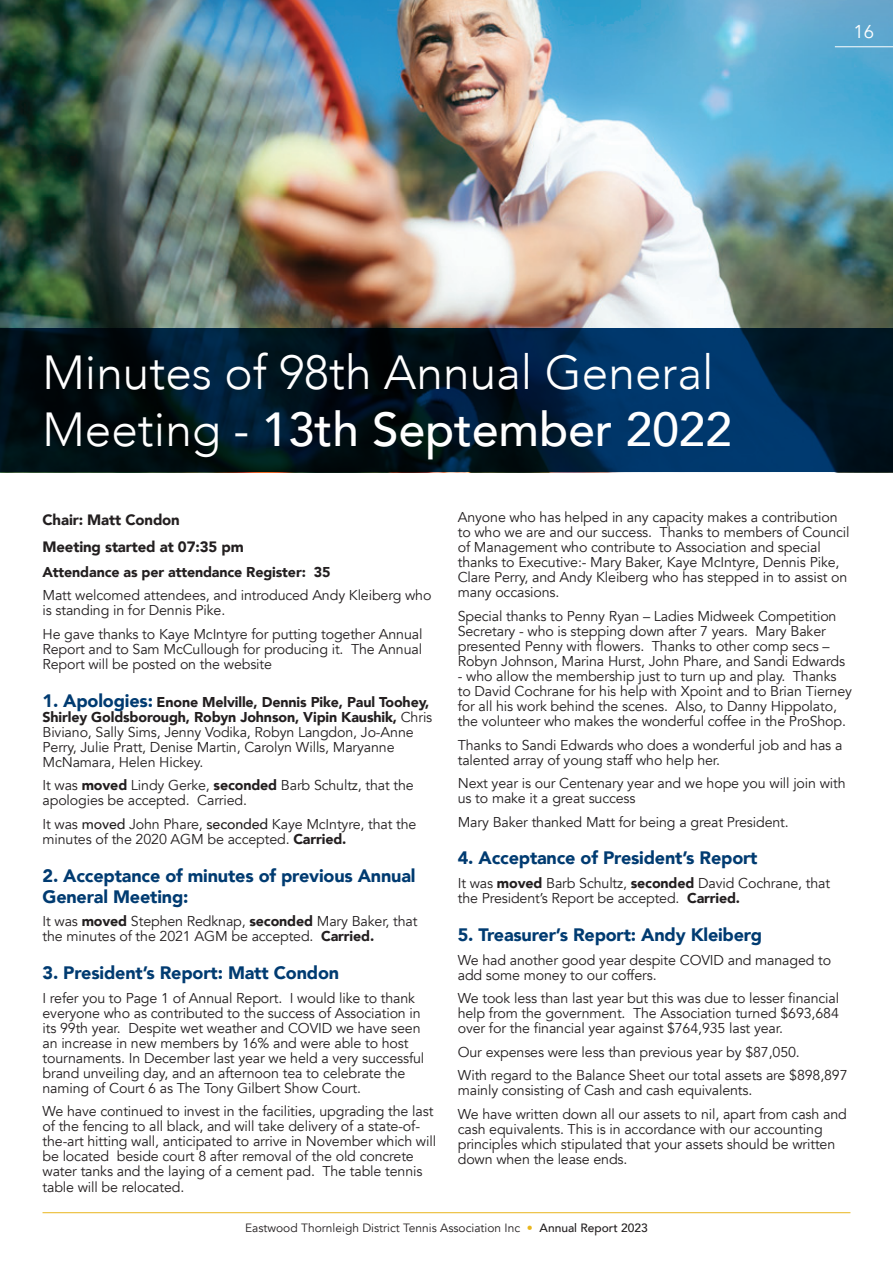
<style>
.page{position:relative;width:893px;height:1263px;background:#fff}
.page>*{position:absolute;margin:0;border:0;box-sizing:border-box;transform-origin:0 0}
.t1{font:300 47.7px/57.3px "Avenir";color:#fff}
.t2{font:18.6px "Avenir";color:#fff}
.t3{font:900 18px/21px "Avenir";letter-spacing:-.01em;color:#003b71}
.t4{font:900 15px/26.5px "Avenir";letter-spacing:-.01em;color:#231f20}
.t5{font:14.25px/15px "Avenir";letter-spacing:-.01em;color:#231f20}
.t6{font:900 14.25px "Avenir";letter-spacing:-.01em;color:#231f20}
.t7{font:12px "Avenir";color:#231f20}
.s1{font-weight:500}
.s2{font-weight:900;font-size:18px;color:#003b71}
.s3{font-weight:900}
.s4{color:#e9b61e}
</style>
<div class="page">
<hr style="left:43px;top:1212px;width:807px;height:1px;background:#e9b61e">
<img style="left:0;top:0;width:893px;height:329px">
<svg style="left:0;top:329px;width:893px;height:143px;background:#001a2f"></svg>
<hr style="left:835px;top:46px;width:58px;height:1px;background:#fff">
<h1 class="t1" style="left:43px;top:344px;width:691px">Minutes of 98th Annual General<br>Meeting - <span class="s1">13th September 2022</span></h1>
<h2 class="t2" style="left:854px;top:21px;width:22px">16</h2>
<p class="t4" style="left:43px;top:506px;width:203px">Chair: Matt Condon<br>Meeting started at 07:35 pm</p>
<p class="t6" style="left:43px;top:560px;width:290px">Attendance as per attendance Register: 35</p>
<p class="t5" style="left:43px;top:588px;width:390px">Matt welcomed attendees, and introduced Andy Kleiberg who is standing in for Dennis Pike.</p>
<p class="t5" style="left:43px;top:627px;width:382px;text-align:justify">He gave thanks to Kaye McIntyre for putting together Annual Report and to Sam McCullough for producing it. The Annual Report will be posted on the website</p>
<p class="t5" style="left:43px;top:695px;width:391px"><span class="s2">1. Apologies:</span> <span class="s3">Enone Melville, Dennis Pike, Paul Toohey, Shirley Goldsborough, Robyn Johnson, Vipin Kaushik,</span> Chris Biviano, Sally Sims, Jenny Vodika, Robyn Langdon, Jo-Anne Perry, Julie Pratt, Denise Martin, Carolyn Wills, Maryanne McNamara, Helen Hickey.</p>
<p class="t5" style="left:43px;top:778px;width:373px">It was <span class="s3">moved</span> Lindy Gerke, <span class="s3">seconded</span> Barb Schultz, that the apologies be accepted. Carried.</p>
<p class="t5" style="left:43px;top:817px;width:375px">It was <span class="s1">moved</span> John Phare, <span class="s1">seconded</span> Kaye McIntyre, that the minutes of the 2020 AGM be accepted. <span class="s3">Carried.</span></p>
<p class="t3" style="left:43px;top:865px;width:375px">2. Acceptance of minutes of previous Annual<br>General Meeting:</p>
<p class="t5" style="left:43px;top:914px;width:377px">It was <span class="s3">moved</span> Stephen Redknap, <span class="s3">seconded</span> Mary Baker, that the minutes of the 2021 AGM be accepted. <span class="s3">Carried.</span></p>
<p class="t3" style="left:43px;top:962px;width:298px">3. President’s Report: Matt Condon</p>
<p class="t5" style="left:43px;top:991px;width:383px">I refer you to Page 1 of Annual Report. I would like to thank everyone who as contributed to the success of Association in its 99th year. Despite wet weather and COVID we have seen an increase in new members by 16% and were able to host tournaments. In December last year we held a very successful brand unveiling day, and an afternoon tea to celebrate the naming of Court 6 as The Tony Gilbert Show Court.</p>
<p class="t5" style="left:43px;top:1104px;width:395px">We have continued to invest in the facilities, upgrading the last of the fencing to all black, and will take delivery of a state-of&shy;the-art hitting wall, anticipated to arrive in November which will be located beside court 8 after removal of the old concrete water tanks and the laying of a cement pad. The table tennis table will be relocated.</p>
<p class="t5" style="left:458px;top:510px;width:393px">Anyone who has helped in any capacity makes a contribution to who we are and our success. Thanks to members of Council of Management who contribute to Association and special thanks to Executive:- Mary Baker, Kaye McIntyre, Dennis Pike, Clare Perry, and Andy Kleiberg who has stepped in to assist on many occasions.</p>
<p class="t5" style="left:458px;top:609px;width:389px">Special thanks to Penny Ryan – Ladies Midweek Competition Secretary - who is stepping down after 7 years. Mary Baker presented Penny with flowers. Thanks to other comp secs – Robyn Johnson, Marina Hurst, John Phare, and Sandi Edwards</p>
<p class="t5" style="left:458px;top:669px;width:396px">- who allow the membership just to turn up and play. Thanks to David Cochrane for his help with Xpoint and to Brian Tierney for all his work behind the scenes. Also, to Danny Hippolato, the volunteer who makes the wonderful coffee in the ProShop.</p>
<p class="t5" style="left:458px;top:737px;width:386px">Thanks to Sandi Edwards who does a wonderful job and has a talented array of young staff who help her.</p>
<p class="t5" style="left:458px;top:776px;width:389px">Next year is our Centenary year and we hope you will join with us to make it a great success</p>
<p class="t5" style="left:458px;top:814px;width:333px">Mary Baker thanked Matt for being a great President.</p>
<p class="t3" style="left:458px;top:847px;width:301px">4. Acceptance of President’s Report</p>
<p class="t5" style="left:458px;top:876px;width:374px">It was <span class="s3">moved</span> Barb Schultz, <span class="s3">seconded</span> David Cochrane, that the President’s Report be accepted. <span class="s3">Carried.</span></p>
<p class="t3" style="left:458px;top:924px;width:306px">5. Treasurer’s Report: Andy Kleiberg</p>
<p class="t5" style="left:458px;top:952px;width:375px">We had another good year despite COVID and managed to add some money to our coffers.</p>
<p class="t5" style="left:458px;top:991px;width:383px;text-align:justify">We took less than last year but this was due to lesser financial help from the government. The Association turned $693,684 over for the financial year against $764,935 last year.</p>
<p class="t5" style="left:458px;top:1040px;width:391px;line-height:23.5px">Our expenses were less than previous year by $87,050.<br>With regard to the Balance Sheet our total assets are $898,897</p>
<p class="t5" style="left:458px;top:1078px;width:391px;line-height:23.5px">mainly consisting of Cash and cash equivalents.<br>We have written down all our assets to nil, apart from cash and</p>
<p class="t5" style="left:458px;top:1121px;width:379px">cash equivalents. This is in accordance with our accounting principles which stipulated that your assets should be written down when the lease ends.</p>
<p class="t7" style="left:245px;top:1221px;width:404px">Eastwood Thornleigh District Tennis Association Inc <span class="s4">•</span> <span class="s1">Annual Report 2023</span></p>
</div>
